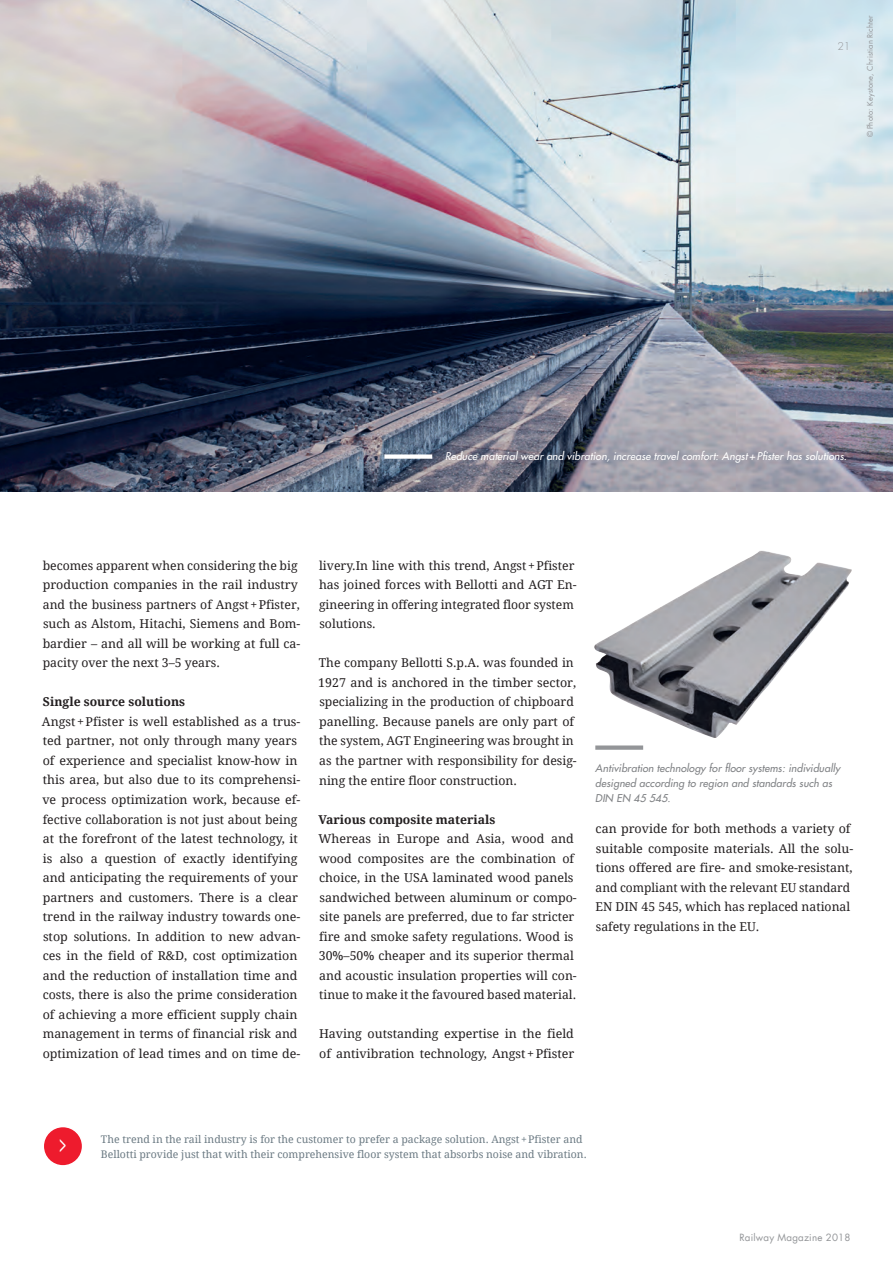
<style>
.page{position:relative;width:893px;height:1263px;background:#fff}
.page>*{position:absolute;margin:0;border:0;box-sizing:border-box;transform-origin:0 0}
.t1{font:700 26.1px "Droid Serif";color:#fff;scale:.5 1}
.t2{font:12.15px/19.5px "Droid Serif";color:#231f20}
.t3{font:700 12.15px "Droid Serif";color:#231f20}
.t4{font:10.5px "Droid Serif";color:#6b7a83}
.t5{font:italic 10.5px/15px "Futura";letter-spacing:.01em;color:#808285}
.t6{font:italic 10.5px "Futura";letter-spacing:.01em;color:#fff}
.t7{font:300 10.5px "Futura";color:#939598}
.t8{font:9.75px "Futura Com";letter-spacing:.02em;color:#939598}
.t9{font:7.5px "Futura Com";letter-spacing:.02em;color:#939598}
</style>
<div class="page">
<img style="left:0;top:0;width:893px;height:492px">
<img style="left:594px;top:551px;width:258px;height:187px">
<div style="left:384px;top:454px;width:48px;height:5px;background:#fff"></div>
<div style="left:595px;top:745px;width:48px;height:5px;background:#939598"></div>
<div style="left:43px;top:1126px;width:40px;height:40px;background:#ee1b2d;border-radius:50%"></div>
<div style="left:43px;top:1126px;width:40px;height:40px;border:2px solid #fff;border-radius:50%"></div>
<p class="t7" style="left:837px;top:40px;width:15px">21</p>
<p class="t9" style="left:865px;top:137px;width:123px;rotate:-90deg">© Photo: Keystone, Christian Richter</p>
<p class="t6" style="left:445px;top:449px;width:403px">Reduce material wear and vibration, increase travel comfort: Angst + Pfister has solutions.</p>
<p class="t2" style="left:43px;top:556px;width:259px">becomes apparent when considering the big production companies in the rail industry and the business partners of Angst+Pfister, such as Alstom, Hitachi, Siemens and Bom&shy;bardier – and all will be working at full ca&shy;pacity over the next 3–5 years.</p>
<p class="t3" style="left:43px;top:695px;width:144px">Single source solutions</p>
<p class="t2" style="left:42px;top:712px;width:260px">Angst+Pfister is well established as a trus&shy;ted partner, not only through many years of experience and specialist know-how in this area, but also due to its comprehensi&shy;ve process optimization work, because ef&shy;fective collaboration is not just about being at the forefront of the latest technology, it is also a question of exactly identifying and anticipating the requirements of your partners and customers. There is a clear trend in the railway industry towards one&shy;stop solutions. In addition to new advan&shy;ces in the field of R&amp;D, cost optimization and the reduction of installation time and costs, there is also the prime consideration of achieving a more efficient supply chain management in terms of financial risk and optimization of lead times and on time de-</p>
<p class="t2" style="left:319px;top:556px;width:259px">livery.In line with this trend, Angst+Pfister has joined forces with Bellotti and AGT En&shy;gineering in offering integrated floor system solutions.</p>
<p class="t2" style="left:318px;top:653px;width:260px">The company Bellotti S.p.A. was founded in 1927 and is anchored in the timber sector, specializing in the production of chipboard panelling. Because panels are only part of the system, AGT Engineering was brought in as the partner with responsibility for desig&shy;ning the entire floor construction.</p>
<p class="t3" style="left:318px;top:812px;width:178px">Various composite materials</p>
<p class="t2" style="left:318px;top:829px;width:260px">Whereas in Europe and Asia, wood and wood composites are the combination of choice, in the USA laminated wood panels sandwiched between aluminum or compo&shy;site panels are preferred, due to far stricter fire and smoke safety regulations. Wood is 30%–50% cheaper and its superior thermal and acoustic insulation properties will con&shy;tinue to make it the favoured based material.</p>
<p class="t2" style="left:319px;top:1024px;width:257px">Having outstanding expertise in the field of antivibration technology, Angst+Pfister</p>
<p class="t5" style="left:595px;top:760px;width:246px">Antivibration technology for floor systems: individually designed according to region and standards such as<br>DIN EN 45 545.</p>
<p class="t2" style="left:595px;top:819px;width:259px">can provide for both methods a variety of suitable composite materials. All the solu&shy;tions offered are fire- and smoke-resistant, and compliant with the relevant EU standard EN DIN 45 545, which has replaced national safety regulations in the EU.</p>
<h1 class="t1" style="left:59px;top:1131px;width:16px">&gt;</h1>
<p class="t4" style="left:101px;top:1133px;width:483px">The trend in the rail industry is for the customer to prefer a package solution. Angst+Pfister and</p>
<p class="t4" style="left:101px;top:1148px;width:487px">Bellotti provide just that with their comprehensive floor system that absorbs noise and vibration.</p>
<p class="t8" style="left:739px;top:1231px;width:112px">Railway Magazine 2018</p>
</div>
